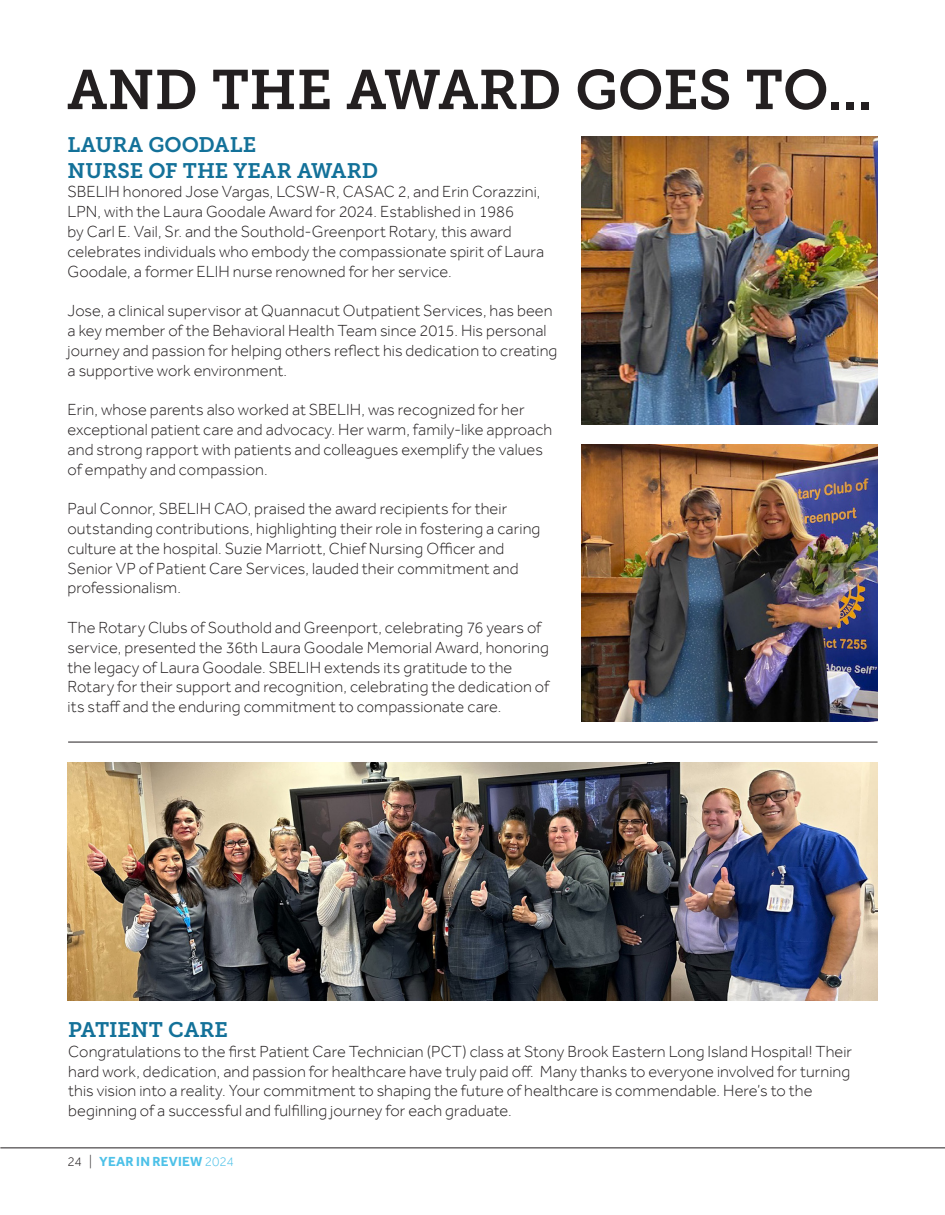
<style>
.page{position:relative;width:945px;height:1215px;background:#fff}
.page>*{position:absolute;margin:0;border:0;box-sizing:border-box;transform-origin:0 0}
.t1{font:55.5px "Museo Slab 700";color:#231f20}
.t2{font:21px/25.2px "Museo Slab 700";color:#137199}
.t3{font:300 16.5px/19.8px "Effra";letter-spacing:.005em;color:#231f20}
.t4{font:700 13.5px "Effra";letter-spacing:.015em;color:#4dc1e8}
.s1{font-weight:300;color:#231f20}
.s2{font-weight:300}
</style>
<div class="page">
<hr style="left:0;top:1148px;width:945px;height:1px;background:#231f20">
<img style="left:68px;top:763px;width:810px;height:237px">
<hr style="left:68px;top:742px;width:810px;height:1px;background:#231f20">
<img style="left:581px;top:445px;width:297px;height:276px">
<img style="left:581px;top:137px;width:297px;height:287px">
<p class="t1" style="left:67px;top:58px;width:807px">AND THE AWARD GOES TO...</p>
<p class="t2" style="left:68px;top:133px;width:312px">LAURA GOODALE<br>NURSE OF THE YEAR AWARD</p>
<p class="t3" style="left:68px;top:182px;width:478px">SBELIH honored Jose Vargas, LCSW-R, CASAC 2, and Erin Corazzini, LPN, with the Laura Goodale Award for 2024. Established in 1986<br>by Carl E. Vail, Sr. and the Southold-Greenport Rotary, this award celebrates individuals who embody the compassionate spirit of Laura Goodale, a former ELIH nurse renowned for her service.</p>
<p class="t3" style="left:68px;top:301px;width:491px">Jose, a clinical supervisor at Quannacut Outpatient Services, has been a key member of the Behavioral Health Team since 2015. His personal journey and passion for helping others reflect his dedication to creating a supportive work environment.</p>
<p class="t3" style="left:68px;top:400px;width:486px">Erin, whose parents also worked at SBELIH, was recognized for her exceptional patient care and advocacy. Her warm, family-like approach and strong rapport with patients and colleagues exemplify the values of empathy and compassion.</p>
<p class="t3" style="left:68px;top:499px;width:474px">Paul Connor, SBELIH CAO, praised the award recipients for their outstanding contributions, highlighting their role in fostering a caring culture at the hospital. Suzie Marriott, Chief Nursing Officer and Senior VP of Patient Care Services, lauded their commitment and professionalism.</p>
<p class="t3" style="left:68px;top:617px;width:483px">The Rotary Clubs of Southold and Greenport, celebrating 76 years of service, presented the 36th Laura Goodale Memorial Award, honoring the legacy of Laura Goodale. SBELIH extends its gratitude to the Rotary for their support and recognition, celebrating the dedication of its staff and the enduring commitment to compassionate care.</p>
<p class="t2" style="left:68px;top:1017px;width:161px">PATIENT CARE</p>
<p class="t3" style="left:68px;top:1041px;width:785px">Congratulations to the first Patient Care Technician (PCT) class at Stony Brook Eastern Long Island Hospital! Their hard work, dedication, and passion for healthcare have truly paid off. Many thanks to everyone involved for turning this vision into a reality. Your commitment to shaping the future of healthcare is commendable. Here’s to the beginning of a successful and fulfilling journey for each graduate.</p>
<p class="t4" style="left:68px;top:1153px;width:168px"><span class="s1">24 |</span> YEAR IN REVIEW <span class="s2">2024</span></p>
</div>
